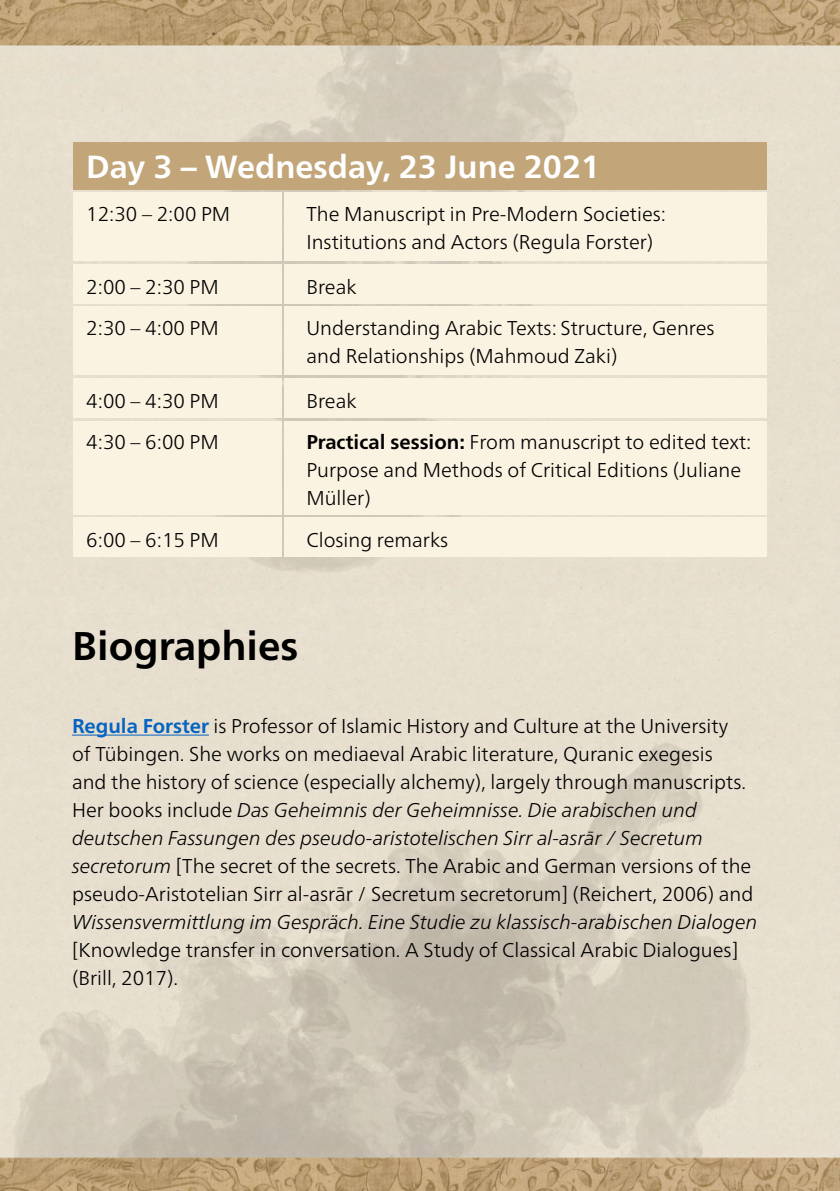
<style>
.page{position:relative;width:840px;height:1191px;background:#fff}
.page>*{position:absolute;margin:0;border:0;box-sizing:border-box;transform-origin:0 0}
.t1{font:700 40px "Neue Frutiger World";color:#000}
.t2{font:700 32px "Neue Frutiger World";color:#fff}
.t3{font:300 20px/28px "Neue Frutiger World";color:#000}
.t4{font:italic 300 20px "Neue Frutiger World";color:#000}
.s1{font-weight:700}
.s2{font-weight:700;color:#0563c1}
.s3{font-style:italic}
</style>
<div class="page">
<img style="left:0;top:0;width:839px;height:1191px">
<div style="left:73px;top:264px;width:208px;height:39px;background:#fbf3e2"></div>
<div style="left:73px;top:378px;width:208px;height:40px;background:#fbf3e2"></div>
<div style="left:73px;top:517px;width:208px;height:40px;background:#fbf3e2"></div>
<div style="left:73px;top:192px;width:208px;height:69px;background:#fbf3e2"></div>
<div style="left:73px;top:306px;width:208px;height:69px;background:#fbf3e2"></div>
<div style="left:73px;top:421px;width:208px;height:93px;background:#fbf3e2"></div>
<div style="left:73px;top:142px;width:693px;height:47px;background:#c2a67a"></div>
<div style="left:284px;top:264px;width:482px;height:39px;background:#fbf3e2"></div>
<div style="left:284px;top:378px;width:482px;height:40px;background:#fbf3e2"></div>
<div style="left:284px;top:517px;width:482px;height:40px;background:#fbf3e2"></div>
<div style="left:284px;top:192px;width:482px;height:69px;background:#fbf3e2"></div>
<div style="left:284px;top:306px;width:482px;height:69px;background:#fbf3e2"></div>
<div style="left:284px;top:421px;width:482px;height:93px;background:#fbf3e2"></div>
<hr style="left:72px;top:734px;width:137px;height:1px;background:#0563c1">
<h2 class="t2" style="left:86px;top:138px;width:515px">Day 3 – Wednesday, 23 June 2021</h2>
<p class="t3" style="left:86px;top:200px;width:145px">12:30 – 2:00 PM</p>
<p class="t3" style="left:306px;top:200px;width:361px">The Manuscript in Pre-Modern Societies:<br>Institutions and Actors (Regula Forster(</p>
<p class="t3" style="left:86px;top:273px;width:134px">2:00 – 2:30 PM</p>
<p class="t3" style="left:306px;top:273px;width:52px">Break</p>
<p class="t3" style="left:86px;top:314px;width:134px">2:30 – 4:00 PM</p>
<p class="t3" style="left:306px;top:314px;width:409px">Understanding Arabic Texts: Structure, Genres and Relationships (Mahmoud Zaki(</p>
<p class="t3" style="left:86px;top:387px;width:134px">4:00 – 4:30 PM</p>
<p class="t3" style="left:306px;top:387px;width:52px">Break</p>
<p class="t3" style="left:86px;top:428px;width:134px">4:30 – 6:00 PM</p>
<p class="t3" style="left:306px;top:428px;width:446px"><span class="s1">Practical session:</span> From manuscript to edited text:<br>Purpose and Methods of Critical Editions (Juliane<br>Müller(</p>
<p class="t3" style="left:86px;top:526px;width:134px">6:00 – 6:15 PM</p>
<p class="t3" style="left:306px;top:526px;width:143px">Closing remarks</p>
<h1 class="t1" style="left:72px;top:611px;width:228px">Biographies</h1>
<p class="t3" style="left:72px;top:712px;width:682px"><span class="s2">Regula Forster</span> is Professor of Islamic History and Culture at the University<br>of Tübingen. She works on mediaeval Arabic literature, Quranic exegesis<br>and the history of science (especially alchemy ,) largely through manuscripts.<br>Her books include <span class="s3">Das Geheimnis der Geheimnisse. Die arabischen und deutschen Fassungen des pseudo-aristotelischen Sirr al-asrār / Secretum secretorum</span> [The secret of the secrets. The Arabic and German versions of the pseudo-Aristotelian Sirr al-asrār / Secretum secretorum] (Reichert, 2006) and</p>
<p class="t4" style="left:72px;top:906px;width:686px">Wissensvermittlung im Gespräch. Eine Studie zu klassisch-arabischen Dialogen</p>
<p class="t3" style="left:72px;top:936px;width:667px">[Knowledge transfer in conversation A. Study of Classical Arabic Dialogues[ (Brill, 2017 .(</p>
</div>
